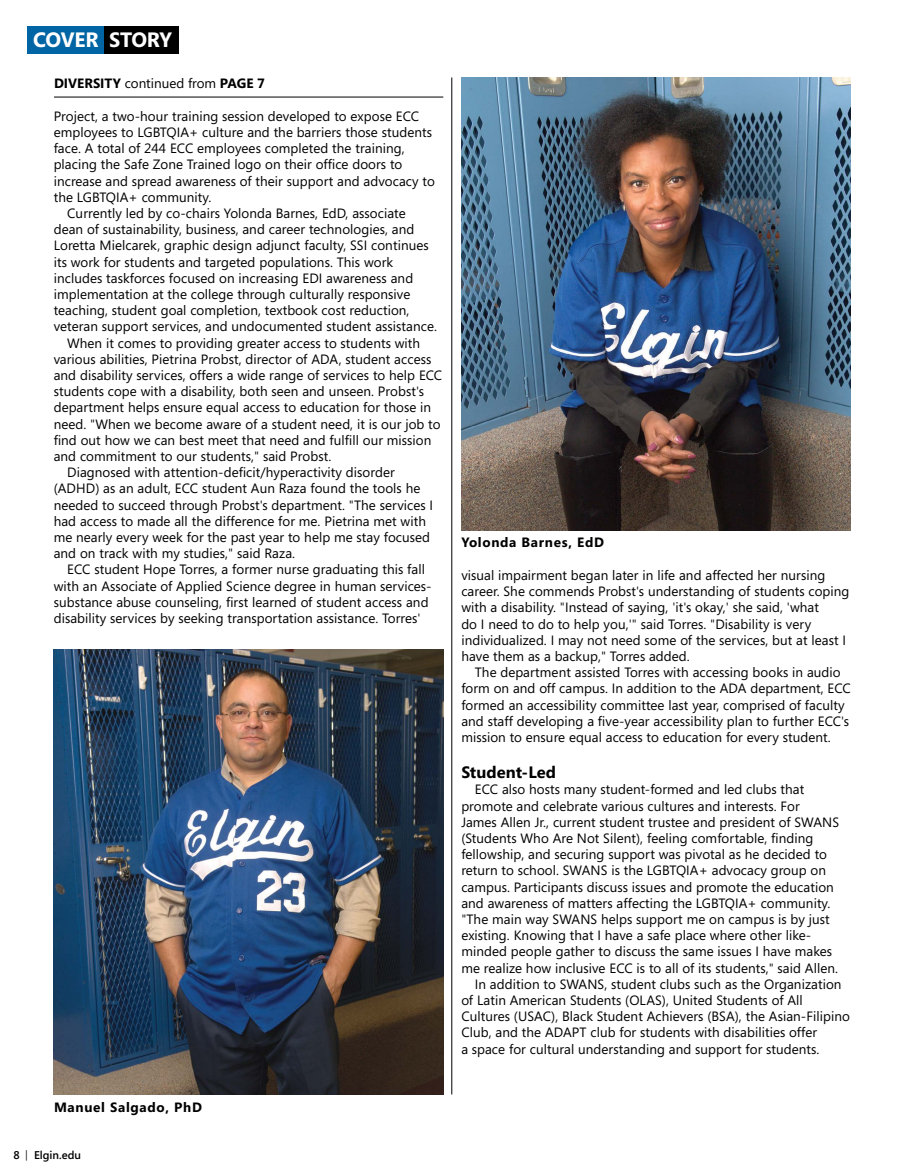
<style>
.page{position:relative;width:905px;height:1175px;background:#fff}
.page>*{position:absolute;margin:0;border:0;box-sizing:border-box;transform-origin:0 0}
.t1{font:700 20.7px "Segoe";letter-spacing:-.01em;color:#fff}
.t2{font:700 16.5px "Segoe";letter-spacing:.005em;color:#000}
.t3{font:13.5px/16.2px "Segoe";letter-spacing:.005em;color:#000}
.t4{font:700 13.5px "Segoe";letter-spacing:.05em;color:#000}
.t5{font:700 13.5px "Segoe";color:#000}
.t6{font:600 11.25px "Segoe";color:#000}
.s1{font-weight:400}
.s2{font-family:"Minion Pro";font-weight:400;font-size:10.5px}
</style>
<div class="page">
<hr style="left:451px;top:77px;width:1px;height:1017px;background:#000">
<div style="left:27px;top:26px;width:78px;height:28px;background:#0065a4"></div>
<div style="left:104px;top:26px;width:74px;height:28px;background:#000"></div>
<hr style="left:54px;top:97px;width:389px;height:1px;background:#000">
<img style="left:461px;top:77px;width:389px;height:453px">
<img style="left:54px;top:649px;width:389px;height:445px">
<h1 class="t1" style="left:33px;top:25px;width:141px">COVER STORY</h1>
<p class="t5" style="left:54px;top:73px;width:212px">DIVERSITY <span class="s1">continued from</span> PAGE 7</p>
<p class="t3" style="left:54px;top:107px;width:383px">Project, a two-hour training session developed to expose ECC employees to LGBTQIA+ culture and the barriers those students face. A total of 244 ECC employees completed the training, placing the Safe Zone Trained logo on their office doors to increase and spread awareness of their support and advocacy to the LGBTQIA+ community.</p>
<p class="t3" style="left:54px;top:205px;width:385px;text-indent:14px">Currently led by co-chairs Yolonda Barnes, EdD, associate dean of sustainability, business, and career technologies, and Loretta Mielcarek, graphic design adjunct faculty, SSI continues its work for students and targeted populations. This work includes taskforces focused on increasing EDI awareness and implementation at the college through culturally responsive teaching, student goal completion, textbook cost reduction, veteran support services, and undocumented student assistance.</p>
<p class="t3" style="left:54px;top:334px;width:390px;text-indent:14px">When it comes to providing greater access to students with various abilities, Pietrina Probst, director of ADA, student access and disability services, offers a wide range of services to help ECC students cope with a disability, both seen and unseen. Probst's department helps ensure equal access to education for those in need. "When we become aware of a student need, it is our job to find out how we can best meet that need and fulfill our mission and commitment to our students," said Probst.</p>
<p class="t3" style="left:54px;top:464px;width:381px;text-indent:14px">Diagnosed with attention-deficit/hyperactivity disorder (ADHD) as an adult, ECC student Aun Raza found the tools he needed to succeed through Probst's department. "The services I had access to made all the difference for me. Pietrina met with me nearly every week for the past year to help me stay focused and on track with my studies," said Raza.</p>
<p class="t3" style="left:54px;top:561px;width:379px;text-indent:14px">ECC student Hope Torres, a former nurse graduating this fall with an Associate of Applied Science degree in human services&shy;substance abuse counseling, first learned of student access and disability services by seeking transportation assistance. Torres'</p>
<p class="t3" style="left:461px;top:567px;width:389px">visual impairment began later in life and affected her nursing career. She commends Probst's understanding of students coping with a disability. "Instead of saying, 'it's okay,' she said, 'what<br>do I need to do to help you,'" said Torres. "Disability is very individualized. I may not need some of the services, but at least I have them as a backup," Torres added.</p>
<p class="t3" style="left:461px;top:664px;width:391px;text-indent:14px">The department assisted Torres with accessing books in audio form on and off campus. In addition to the ADA department, ECC formed an accessibility committee last year, comprised of faculty and staff developing a five-year accessibility plan to further ECC's mission to ensure equal access to education for every student.</p>
<h4 class="t2" style="left:461px;top:760px;width:96px">Student-Led</h4>
<p class="t3" style="left:461px;top:781px;width:379px;text-indent:14px">ECC also hosts many student-formed and led clubs that promote and celebrate various cultures and interests. For<br>James Allen Jr., current student trustee and president of SWANS (Students Who Are Not Silent), feeling comfortable, finding fellowship, and securing support was pivotal as he decided to return to school. SWANS is the LGBTQIA+ advocacy group on campus. Participants discuss issues and promote the education and awareness of matters affecting the LGBTQIA+ community. "The main way SWANS helps support me on campus is by just existing. Knowing that I have a safe place where other like&shy;minded people gather to discuss the same issues I have makes me realize how inclusive ECC is to all of its students," said Allen.</p>
<p class="t3" style="left:461px;top:975px;width:390px;text-indent:14px">In addition to SWANS, student clubs such as the Organization of Latin American Students (OLAS), United Students of All Cultures (USAC), Black Student Achievers (BSA), the Asian-Filipino Club, and the ADAPT club for students with disabilities offer<br>a space for cultural understanding and support for students.</p>
<p class="t4" style="left:461px;top:533px;width:144px">Yolonda Barnes, EdD</p>
<p class="t4" style="left:54px;top:1097px;width:149px">Manuel Salgado, PhD</p>
<p class="t6" style="left:14px;top:1148px;width:69px">8 <span class="s2">|</span> Elgin.edu</p>
</div>
